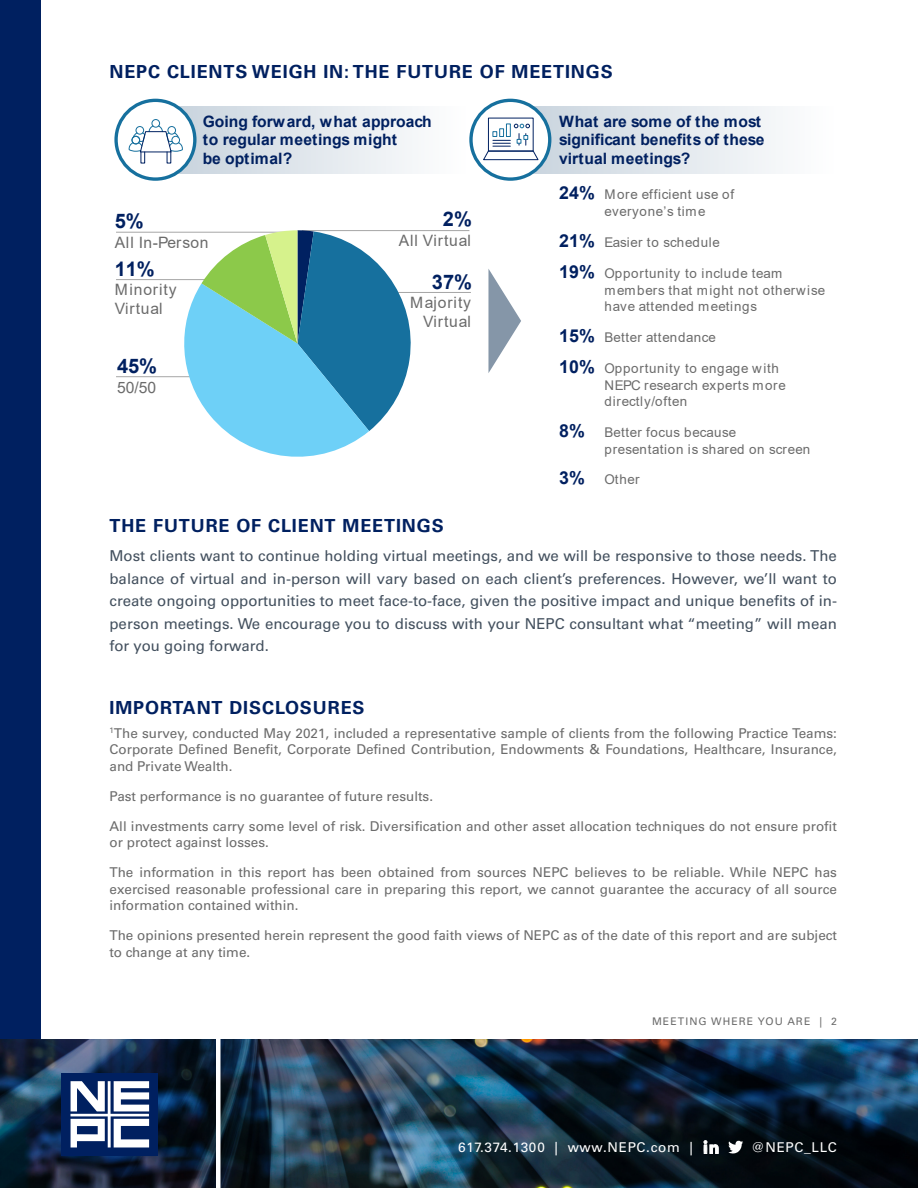
<style>
.page{position:relative;width:918px;height:1188px;background:#fff}
.page>*{position:absolute;margin:0;border:0;box-sizing:border-box;transform-origin:0 0}
.t1{font:700 20.1px "Arial";color:#002060}
.Heading{font:700 18px "Univers LT Pro 65";letter-spacing:.05em;color:#002060}
.t2{font:700 15.6px/18.8px "Arial";color:#002060}
.t3{font:15.6px/18.8px "Arial";letter-spacing:.055em;color:#6b6b6b}
.t4{font:15.6px "Arial";letter-spacing:.03em;color:#6b6b6b}
.Main_Body_Text{font:15px/22.5px "Univers LT Pro 55 Roman";color:#43505e;text-align:justify}
.Disclosures{font:13.5px/16.5px "Univers LT Pro 55 Roman";color:#6b6b6b;text-align:justify}
.t5{font:13.5px "Univers LT Pro 55 Roman";letter-spacing:.05em;color:#fff}
.t6{font:13.35px/16.6px "Arial";letter-spacing:.05em;color:#6b6b6b}
.t7{font:13.35px/17.1px "Arial";letter-spacing:.03em;color:#6b6b6b}
.t8{font:13.35px "Arial";letter-spacing:.005em;color:#6b6b6b}
.Main_Body_Text-2{font:10.5px "Univers LT Pro 55 Roman";letter-spacing:.1em;color:#6b6b6b}
.s1{font-weight:700;font-size:17.85px;color:#002060}
</style>
<div class="page">
<div style="left:0;top:0;width:40px;height:1188px;background:#002060"></div>
<img style="left:0;top:1040px;width:918px;height:148px">
<hr style="left:216px;top:1024px;width:4px;height:164px;background:#fff">
<svg style="left:704px;top:1141px;width:14px;height:12px"></svg>
<svg style="left:728px;top:1141px;width:15px;height:12px"></svg>
<div style="left:61px;top:1074px;width:97px;height:82px;background:#002060"></div>
<svg style="left:70px;top:1081px;width:79px;height:66px"></svg>
<svg style="left:488px;top:269px;width:33px;height:104px"></svg>
<div style="left:519px;top:106px;width:318px;height:67px;background:linear-gradient(to right,#b9cad8,#fff)"></div>
<div style="left:163px;top:106px;width:306px;height:67px;background:linear-gradient(to right,#b9cad7,#fff)"></div>
<div style="left:116px;top:100px;width:79px;height:79px;background:#fff;border-radius:50%"></div>
<div style="left:114px;top:99px;width:83px;height:82px;border:3px solid #16709e;border-radius:50%"></div>
<svg style="left:471px;top:100px;width:79px;height:79px"></svg>
<div style="left:469px;top:99px;width:82px;height:82px;border:3px solid #16709e;border-radius:50%"></div>
<div style="left:151px;top:119px;width:9px;height:9px;border:1px solid #17709e;border-radius:50%"></div>
<svg style="left:128px;top:125px;width:55px;height:28px"></svg>
<div style="left:140px;top:151px;width:5px;height:13px;border:1px solid #002161"></div>
<svg style="left:482px;top:124px;width:57px;height:37px"></svg>
<hr style="left:116px;top:279px;width:136px;height:1px;background:#a6a6a6">
<hr style="left:116px;top:232px;width:175px;height:1px;background:#a6a6a6">
<hr style="left:302px;top:230px;width:167px;height:1px;background:#a6a6a6">
<hr style="left:116px;top:376px;width:151px;height:1px;background:#a6a6a6">
<hr style="left:324px;top:292px;width:147px;height:1px;background:#a6a6a6">
<svg style="left:176px;top:230px;width:235px;height:227px"></svg>
<p class="Heading" style="left:110px;top:59px;width:505px">NEPC CLIENTS WEIGH IN: THE FUTURE OF MEETINGS</p>
<p class="t2" style="left:203px;top:112px;width:231px">Going forward, what approach to regular meetings might<br>be optimal?</p>
<p class="t1" style="left:115px;top:207px;width:30px">5%</p>
<p class="t4" style="left:115px;top:232px;width:95px">All In-Person</p>
<p class="t1" style="left:115px;top:254px;width:42px">11%</p>
<p class="t3" style="left:115px;top:280px;width:63px">Minority<br>Virtual</p>
<p class="t1" style="left:117px;top:352px;width:42px">45%</p>
<p class="t3" style="left:117px;top:378px;width:41px">50/50</p>
<p class="t1" style="left:443px;top:205px;width:30px">2%</p>
<p class="t3" style="left:399px;top:231px;width:74px">All Virtual</p>
<p class="t1" style="left:432px;top:267px;width:42px">37%</p>
<p class="t3" style="left:410px;top:293px;width:62px;text-align:right">Majority<br>Virtual</p>
<p class="t2" style="left:559px;top:112px;width:207px">What are some of the most significant benefits of these virtual meetings?</p>
<p class="t6" style="left:605px;top:186px;width:131px;line-height:17.1px;text-indent:-45px"><span class="s1">24%</span> More efficient use of everyone’s time</p>
<p class="t8" style="left:559px;top:233px;width:162px"><span class="s1">21%</span> Easier to schedule</p>
<p class="t6" style="left:605px;top:265px;width:222px;text-indent:-45px"><span class="s1">19%</span> Opportunity to include team members that might not otherwise have attended meetings</p>
<p class="t7" style="left:559px;top:328px;width:158px"><span class="s1">15%</span> Better attendance</p>
<p class="t6" style="left:605px;top:360px;width:183px;text-indent:-45px"><span class="s1">10%</span> Opportunity to engage with<br>NEPC research experts more directly/often</p>
<p class="t7" style="left:605px;top:423px;width:207px;text-indent:-45px"><span class="s1">8%</span> Better focus because presentation is shared on screen</p>
<p class="t6" style="left:559px;top:471px;width:82px"><span class="s1">3%</span> Other</p>
<p class="Heading" style="left:110px;top:513px;width:336px">THE FUTURE OF CLIENT MEETINGS</p>
<p class="Main_Body_Text" style="left:110px;top:544px;width:729px">Most clients want to continue holding virtual meetings, and we will be responsive to those needs. The balance of virtual and in-person will vary based on each client’s preferences. However, we’ll want to create ongoing opportunities to meet face-to-face, given the positive impact and unique benefits of in&shy;person meetings. We encourage you to discuss with your NEPC consultant what “meeting” will mean for you going forward.</p>
<p class="Heading" style="left:110px;top:695px;width:257px">IMPORTANT DISCLOSURES</p>
<p class="Disclosures" style="left:110px;top:724px;width:729px"><sup>1</sup>The survey, conducted May 2021, included a representative sample of clients from the following Practice Teams:<br>Corporate Defined Benefit, Corporate Defined Contribution, Endowments &amp; Foundations, Healthcare, Insurance, and Private Wealth.</p>
<p class="Disclosures" style="left:110px;top:787px;width:325px">Past performance is no guarantee of future results.</p>
<p class="Disclosures" style="left:110px;top:817px;width:729px">All investments carry some level of risk. Diversification and other asset allocation techniques do not ensure profit or protect against losses.</p>
<p class="Disclosures" style="left:110px;top:863px;width:729px">The information in this report has been obtained from sources NEPC believes to be reliable. While NEPC has exercised reasonable professional care in preparing this report, we cannot guarantee the accuracy of all source information contained within.</p>
<p class="Disclosures" style="left:110px;top:926px;width:729px">The opinions presented herein represent the good faith views of NEPC as of the date of this report and are subject to change at any time.</p>
<p class="Main_Body_Text-2" style="left:652px;top:1014px;width:186px">MEETING WHERE YOU ARE | 2</p>
<p class="t5" style="left:458px;top:1137px;width:236px">617.374.1300 | www.NEPC.com |</p>
<p class="t5" style="left:751px;top:1137px;width:87px">@NEPC_LLC</p>
</div>
